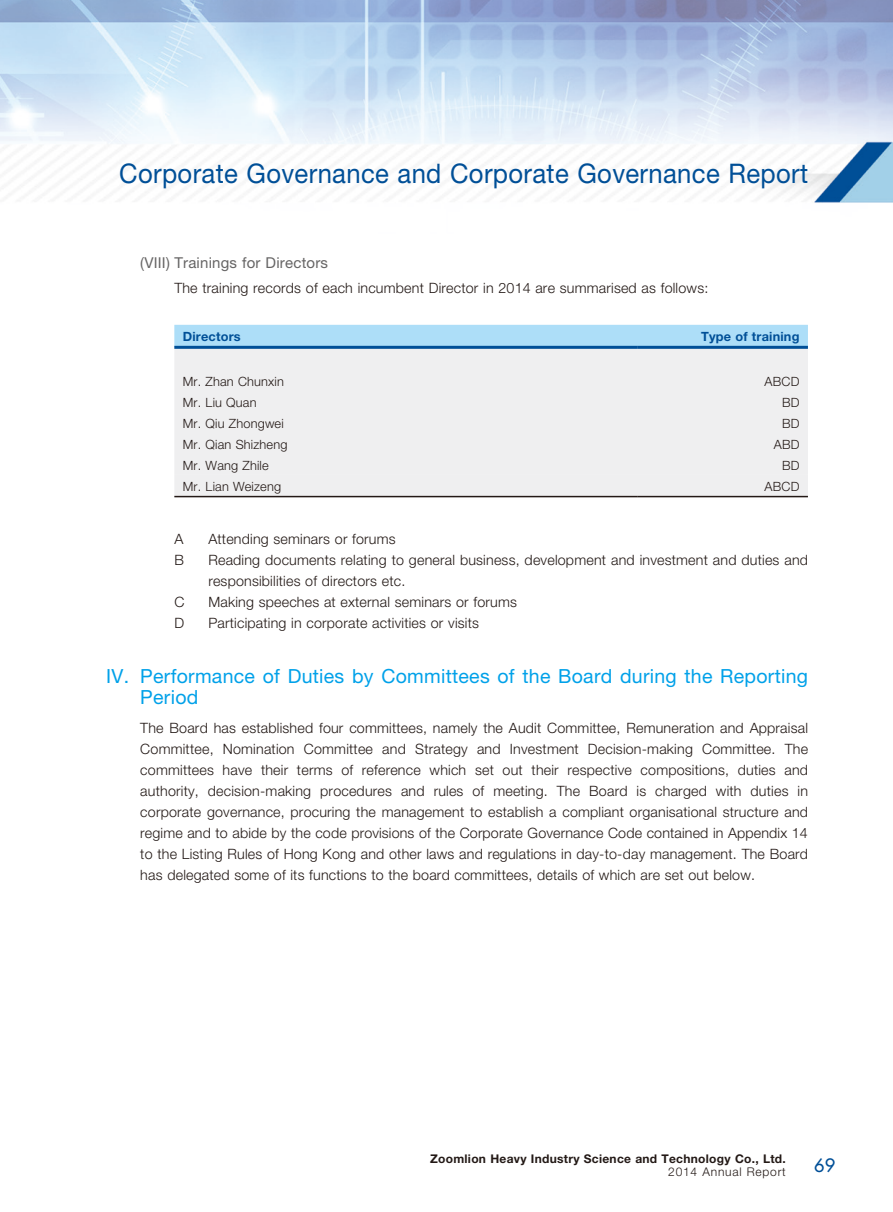
<style>
.page{position:relative;width:893px;height:1212px;background:#fff}
.page>*{position:absolute;margin:0;border:0;box-sizing:border-box;transform-origin:0 0}
.t1{font:27px "Helvetica Neue";letter-spacing:.015em;color:#004f97;scale:.95 1}
.t2{font:19.5px/21px "Helvetica Neue";letter-spacing:.015em;color:#00a1e9}
.t3{font:18px "Futura";color:#004f97}
.t4{font:15px "Helvetica Neue";letter-spacing:.015em;color:#666565}
.t5{font:300 14.25px/21px "Helvetica Neue";letter-spacing:.015em;color:#231916}
.t6{font:300 12.75px "Helvetica Neue";letter-spacing:.015em;color:#231916}
.t7{font:700 12.75px "Helvetica Neue";letter-spacing:.015em;color:#004f97}
.t8{font:700 12px "Helvetica Neue";letter-spacing:.025em;color:#231916}
.t9{font:300 12px "Helvetica Neue";letter-spacing:.065em;color:#231916}
</style>
<div class="page">
<img style="left:0;top:0;width:893px;height:203px">
<div style="left:174px;top:325px;width:634px;height:21px;background:#addef8"></div>
<div style="left:174px;top:349px;width:634px;height:126px;background:#efeff0"></div>
<div style="left:174px;top:475px;width:634px;height:21px;background:#efeff0"></div>
<hr style="left:174px;top:346px;width:464px;height:3px;background:#004f97">
<hr style="left:638px;top:346px;width:170px;height:3px;background:#004f97">
<hr style="left:174px;top:496px;width:464px;height:1px;background:#231916">
<hr style="left:638px;top:496px;width:170px;height:1px;background:#231916">
<h1 class="t1" style="left:119px;top:157px;width:727px">Corporate Governance and Corporate Governance Report</h1>
<p class="t4" style="left:140px;top:254px;width:189px">(VIII) Trainings for Directors</p>
<p class="t5" style="left:174px;top:277px;width:535px">The training records of each incumbent Director in 2014 are summarised as follows:</p>
<p class="t7" style="left:183px;top:329px;width:59px">Directors</p>
<p class="t7" style="left:701px;top:329px;width:100px">Type of training</p>
<p class="t6" style="left:183px;top:374px;width:103px">Mr. Zhan Chunxin</p>
<p class="t6" style="left:765px;top:374px;width:36px">ABCD</p>
<p class="t6" style="left:183px;top:395px;width:75px">Mr. Liu Quan</p>
<p class="t6" style="left:782px;top:395px;width:19px">BD</p>
<p class="t6" style="left:183px;top:416px;width:102px">Mr. Qiu Zhongwei</p>
<p class="t6" style="left:782px;top:416px;width:19px">BD</p>
<p class="t6" style="left:183px;top:437px;width:106px">Mr. Qian Shizheng</p>
<p class="t6" style="left:774px;top:437px;width:27px">ABD</p>
<p class="t6" style="left:183px;top:458px;width:87px">Mr. Wang Zhile</p>
<p class="t6" style="left:782px;top:458px;width:19px">BD</p>
<p class="t6" style="left:183px;top:479px;width:100px">Mr. Lian Weizeng</p>
<p class="t6" style="left:765px;top:479px;width:36px">ABCD</p>
<p class="t5" style="left:174px;top:528px;width:10px">A</p>
<p class="t5" style="left:208px;top:528px;width:189px">Attending seminars or forums</p>
<p class="t5" style="left:174px;top:549px;width:11px">B</p>
<p class="t5" style="left:208px;top:549px;width:601px">Reading documents relating to general business, development and investment and duties and responsibilities of directors etc.</p>
<p class="t5" style="left:174px;top:591px;width:12px">C</p>
<p class="t5" style="left:208px;top:591px;width:310px">Making speeches at external seminars or forums</p>
<p class="t5" style="left:174px;top:612px;width:11px">D</p>
<p class="t5" style="left:208px;top:612px;width:272px">Participating in corporate activities or visits</p>
<h2 class="t2" style="left:140px;top:665px;width:669px;text-indent:-34px">IV. Performance of Duties by Committees of the Board during the Reporting<br>Period</h2>
<p class="t5" style="left:140px;top:717px;width:669px;text-align:justify">The Board has established four committees, namely the Audit Committee, Remuneration and Appraisal Committee, Nomination Committee and Strategy and Investment Decision-making Committee. The committees have their terms of reference which set out their respective compositions, duties and authority, decision-making procedures and rules of meeting. The Board is charged with duties in corporate governance, procuring the management to establish a compliant organisational structure and regime and to abide by the code provisions of the Corporate Governance Code contained in Appendix 14 to the Listing Rules of Hong Kong and other laws and regulations in day-to-day management. The Board has delegated some of its functions to the board committees, details of which are set out below.</p>
<p class="t8" style="left:430px;top:1151px;width:357px">Zoomlion Heavy Industry Science and Technology Co., Ltd.</p>
<p class="t9" style="left:668px;top:1165px;width:119px">2014 Annual Report</p>
<p class="t3" style="left:814px;top:1154px;width:23px">69</p>
</div>
